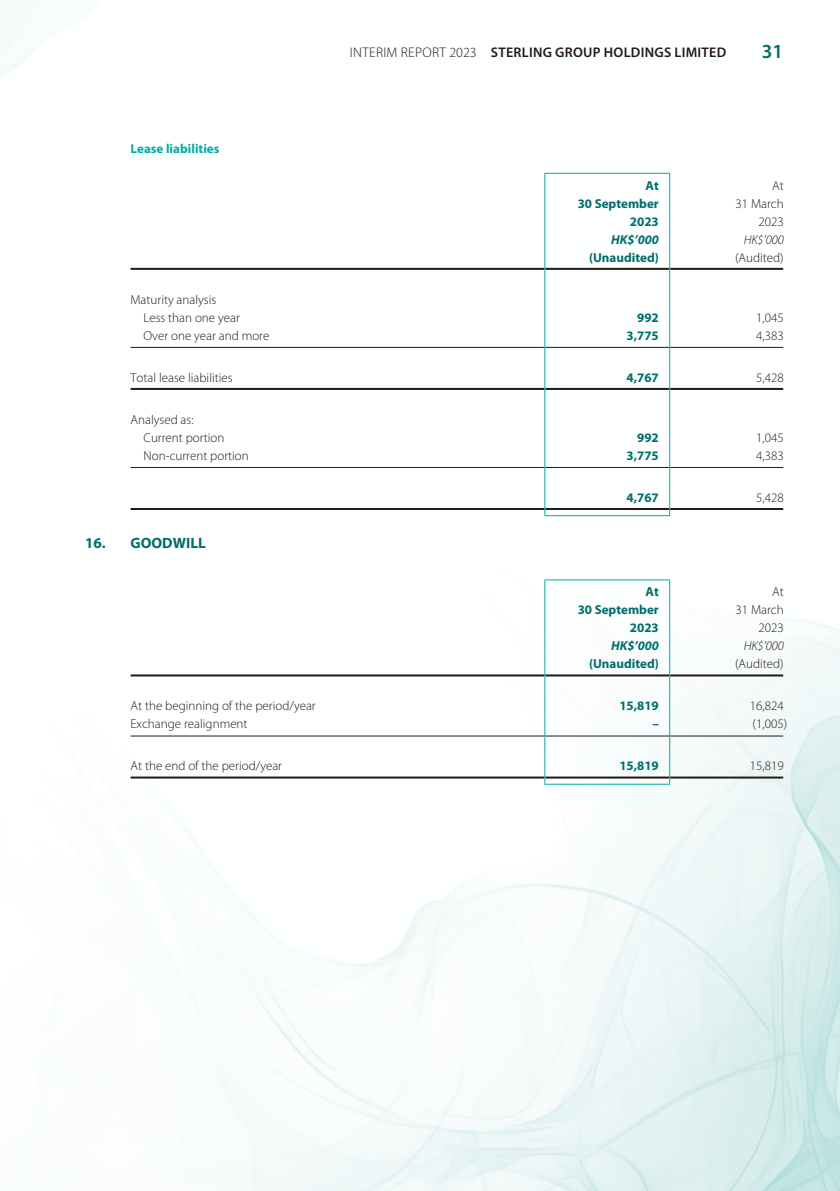
<style>
.page{position:relative;width:840px;height:1191px;background:#fff}
.page>*{position:absolute;margin:0;border:0;box-sizing:border-box;transform-origin:0 0}
.t1{font:600 20px "Myriad Pro";color:#006e6b}
.t2{font:700 15px "Myriad Pro";color:#006e6b}
.t3{font:600 14px "Myriad Pro";letter-spacing:.02em;color:#231916}
.t4{font:300 13px/18px "Myriad Pro";color:#231916;text-align:right}
.t5{font:700 13px/18px "Myriad Pro";color:#006e6b;text-align:right}
.t6{font:700 13px "Myriad Pro";color:#00aca7}
.t7{font:italic 700 13px "Myriad Pro";color:#006e6b}
.t8{font:italic 300 13px "Myriad Pro";color:#231916}
.s1{font-weight:300}
</style>
<div class="page">
<img style="left:0;top:0;width:839px;height:1191px">
<hr style="left:544px;top:173px;width:125px;height:1px;background:#00aca7">
<hr style="left:544px;top:174px;width:1px;height:54px;background:#00aca7">
<hr style="left:668px;top:174px;width:1px;height:54px;background:#00aca7">
<svg style="left:544px;top:228px;width:1px;height:287px"></svg>
<svg style="left:668px;top:228px;width:1px;height:287px"></svg>
<hr style="left:544px;top:515px;width:125px;height:1px;background:#00aca7">
<hr style="left:130px;top:268px;width:414px;height:2px;background:#231916">
<hr style="left:545px;top:268px;width:123px;height:2px;background:#231916">
<hr style="left:669px;top:268px;width:113px;height:2px;background:#231916">
<hr style="left:130px;top:347px;width:414px;height:1px;background:#231916">
<hr style="left:545px;top:347px;width:123px;height:1px;background:#231916">
<hr style="left:669px;top:347px;width:113px;height:1px;background:#231916">
<hr style="left:130px;top:388px;width:414px;height:2px;background:#231916">
<hr style="left:545px;top:388px;width:123px;height:2px;background:#231916">
<hr style="left:669px;top:388px;width:113px;height:2px;background:#231916">
<hr style="left:130px;top:467px;width:414px;height:1px;background:#231916">
<hr style="left:545px;top:467px;width:123px;height:1px;background:#231916">
<hr style="left:669px;top:467px;width:113px;height:1px;background:#231916">
<hr style="left:130px;top:508px;width:414px;height:2px;background:#231916">
<hr style="left:545px;top:508px;width:123px;height:2px;background:#231916">
<hr style="left:669px;top:508px;width:113px;height:2px;background:#231916">
<hr style="left:544px;top:579px;width:125px;height:1px;background:#00aca7">
<hr style="left:544px;top:580px;width:1px;height:54px;background:#00aca7">
<hr style="left:668px;top:580px;width:1px;height:54px;background:#00aca7">
<svg style="left:544px;top:634px;width:1px;height:149px"></svg>
<svg style="left:668px;top:634px;width:1px;height:149px"></svg>
<hr style="left:544px;top:783px;width:125px;height:1px;background:#00aca7">
<hr style="left:130px;top:674px;width:414px;height:2px;background:#231916">
<hr style="left:545px;top:674px;width:123px;height:2px;background:#231916">
<hr style="left:669px;top:674px;width:113px;height:2px;background:#231916">
<hr style="left:130px;top:735px;width:414px;height:1px;background:#231916">
<hr style="left:545px;top:735px;width:123px;height:1px;background:#231916">
<hr style="left:669px;top:735px;width:113px;height:1px;background:#231916">
<hr style="left:130px;top:776px;width:414px;height:2px;background:#231916">
<hr style="left:545px;top:776px;width:123px;height:2px;background:#231916">
<hr style="left:669px;top:776px;width:113px;height:2px;background:#231916">
<p class="t6" style="left:130px;top:143px;width:90px">Lease liabilities</p>
<p class="t4" style="left:143px;top:292px;width:98px;text-align:left;text-indent:-13px">Maturity analysis<br>Less than one year</p>
<p class="t3" style="left:350px;top:47px;width:377px"><span class="s1">INTERIM REPORT 2023</span> STERLING GROUP HOLDINGS LIMITED</p>
<h1 class="t1" style="left:761px;top:44px;width:23px">31</h1>
<p class="t5" style="left:577px;top:178px;width:83px">At<br>30 September<br>2023</p>
<p class="t4" style="left:735px;top:178px;width:50px">At<br>31 March<br>2023</p>
<p class="t7" style="left:610px;top:234px;width:49px">HK$’000</p>
<p class="t8" style="left:743px;top:234px;width:41px">HK$’000</p>
<p class="t5" style="left:588px;top:250px;width:71px">(Unaudited)</p>
<p class="t4" style="left:734px;top:250px;width:50px">(Audited)</p>
<p class="t5" style="left:636px;top:310px;width:23px">992</p>
<p class="t4" style="left:755px;top:310px;width:29px">1,045</p>
<p class="t4" style="left:143px;top:328px;width:127px">Over one year and more</p>
<p class="t5" style="left:626px;top:328px;width:34px">3,775</p>
<p class="t4" style="left:755px;top:328px;width:29px">4,383</p>
<p class="t4" style="left:130px;top:370px;width:104px">Total lease liabilities</p>
<p class="t5" style="left:626px;top:370px;width:34px">4,767</p>
<p class="t4" style="left:755px;top:370px;width:29px">5,428</p>
<p class="t4" style="left:143px;top:412px;width:82px;text-align:left;text-indent:-13px">Analysed as:<br>Current portion</p>
<p class="t5" style="left:636px;top:430px;width:23px">992</p>
<p class="t4" style="left:755px;top:430px;width:29px">1,045</p>
<p class="t4" style="left:143px;top:448px;width:107px">Non-current portion</p>
<p class="t5" style="left:626px;top:448px;width:34px">3,775</p>
<p class="t4" style="left:755px;top:448px;width:29px">4,383</p>
<p class="t5" style="left:626px;top:490px;width:34px">4,767</p>
<p class="t4" style="left:755px;top:490px;width:29px">5,428</p>
<p class="t2" style="left:85px;top:537px;width:122px">16. GOODWILL</p>
<p class="t5" style="left:577px;top:584px;width:83px">At<br>30 September<br>2023</p>
<p class="t4" style="left:735px;top:584px;width:50px">At<br>31 March<br>2023</p>
<p class="t7" style="left:610px;top:641px;width:49px">HK$’000</p>
<p class="t8" style="left:743px;top:641px;width:41px">HK$’000</p>
<p class="t5" style="left:588px;top:656px;width:71px">(Unaudited)</p>
<p class="t4" style="left:734px;top:656px;width:50px">(Audited)</p>
<p class="t4" style="left:130px;top:698px;width:187px">At the beginning of the period/year</p>
<p class="t5" style="left:619px;top:698px;width:41px">15,819</p>
<p class="t4" style="left:749px;top:698px;width:35px">16,824</p>
<p class="t4" style="left:130px;top:716px;width:118px">Exchange realignment</p>
<p class="t5" style="left:652px;top:716px;width:8px">–</p>
<p class="t4" style="left:752px;top:716px;width:36px">(1,005)</p>
<p class="t4" style="left:130px;top:758px;width:153px">At the end of the period/year</p>
<p class="t5" style="left:619px;top:758px;width:41px">15,819</p>
<p class="t4" style="left:749px;top:758px;width:35px">15,819</p>
</div>
